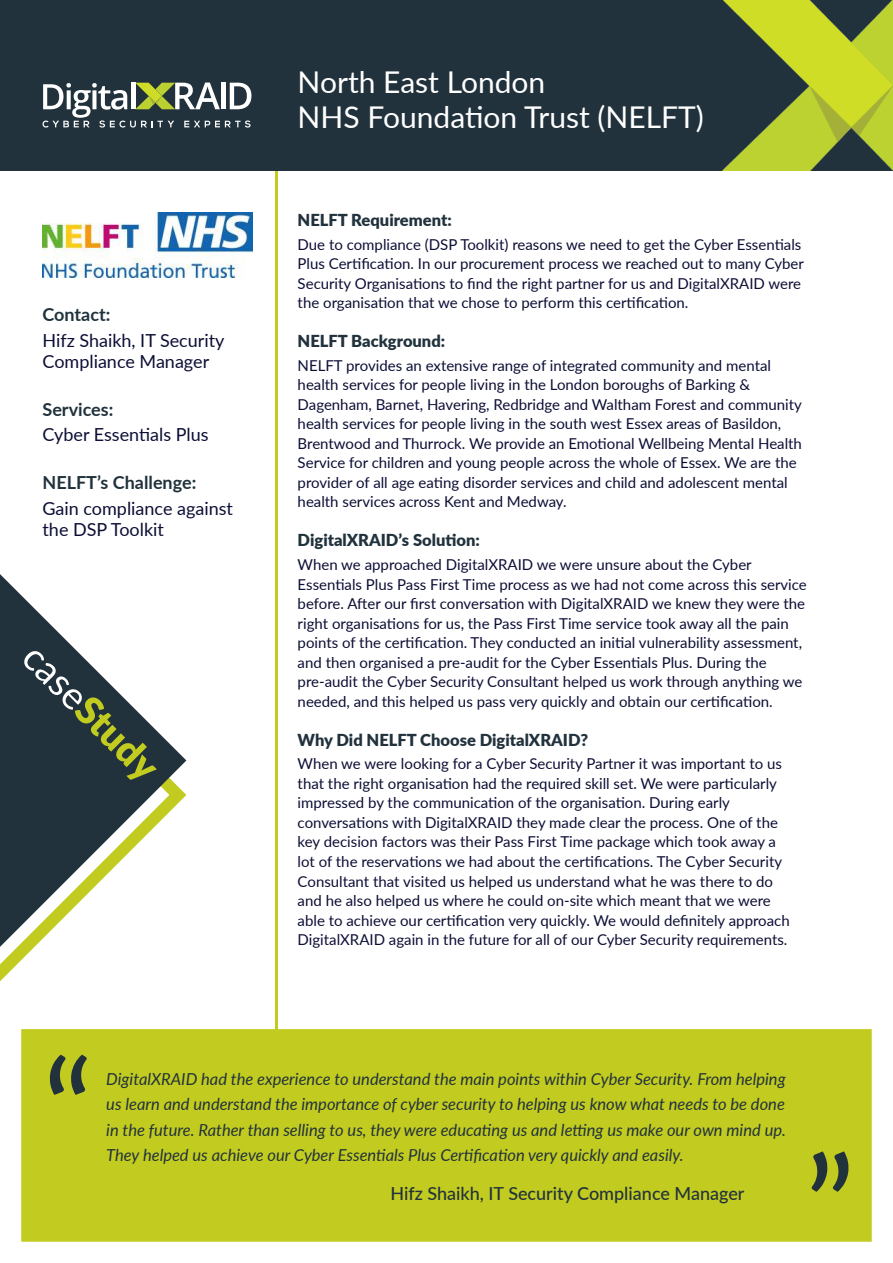
<style>
.page{position:relative;width:893px;height:1263px;background:#fff}
.page>*{position:absolute;margin:0;border:0;box-sizing:border-box;transform-origin:0 0}
.t1{font:139.35px "Lato";color:#21323c}
.t2{font:900 38.25px "Lato";color:#c2cb1f}
.t3{font:30px/34.5px "Lato";color:#fff}
.t4{font:18px/21.6px "Lato";color:#0c0e35}
.t5{font:500 18px "Lato";color:#21323c}
.t6{font:700 18px "Lato";color:#21323c}
.t7{font:italic 16.5px/25.5px "Lato";color:#21323c;text-align:justify}
.t8{font:900 16.5px "Lato";color:#21323c}
.t9{font:15px/19.5px "Lato";color:#0c0e35}
.s1{font-weight:400;color:#fff}
</style>
<div class="page">
<hr style="left:275px;top:170px;width:2px;height:978px;background:#c2cb1f">
<div style="left:0;top:0;width:893px;height:170px;background:#21323c"></div>
<div style="left:21px;top:1029px;width:851px;height:213px;background:#c2cb1f;border:9px solid #c2cb1f"></div>
<img style="left:43px;top:213px;width:210px;height:64px">
<svg style="left:0;top:760px;width:187px;height:222px"></svg>
<svg style="left:0;top:574px;width:186px;height:373px"></svg>
<svg style="left:43px;top:83px;width:208px;height:45px"></svg>
<img style="left:723px;top:0;width:170px;height:170px">
<p class="t6" style="left:43px;top:307px;width:69px">Contact:</p>
<p class="t4" style="left:43px;top:328px;width:183px">Hifz Shaikh, IT Security<br>Compliance Manager</p>
<p class="t6" style="left:43px;top:402px;width:72px">Services:</p>
<p class="t4" style="left:43px;top:423px;width:168px">Cyber Essentials Plus</p>
<p class="t6" style="left:43px;top:475px;width:155px">NELFT’s Challenge:</p>
<p class="t4" style="left:43px;top:499px;width:192px">Gain compliance against the DSP Toolkit</p>
<h2 class="t2" style="left:40px;top:640px;width:175px;rotate:45deg"><span class="s1">case</span>Study</h2>
<h3 class="t3" style="left:298px;top:67px;width:408px">North East London<br>NHS Foundation Trust (NELFT)</h3>
<p class="t8" style="left:298px;top:213px;width:156px">NELFT Requirement:</p>
<p class="t9" style="left:298px;top:234px;width:508px">Due to compliance (DSP Toolkit) reasons we need to get the Cyber Essentials Plus Certification. In our procurement process we reached out to many Cyber Security Organisations to find the right partner for us and DigitalXRAID were the organisation that we chose to perform this certification.</p>
<p class="t8" style="left:298px;top:335px;width:149px">NELFT Background:</p>
<p class="t9" style="left:298px;top:355px;width:506px">NELFT provides an extensive range of integrated community and mental health services for people living in the London boroughs of Barking &amp; Dagenham, Barnet, Havering, Redbridge and Waltham Forest and community health services for people living in the south west Essex areas of Basildon, Brentwood and Thurrock. We provide an Emotional Wellbeing Mental Health Service for children and young people across the whole of Essex. We are the provider of all age eating disorder services and child and adolescent mental health services across Kent and Medway.</p>
<p class="t8" style="left:298px;top:528px;width:184px">DigitalXRAID’s Solution:</p>
<p class="t9" style="left:298px;top:554px;width:511px">When we approached DigitalXRAID we were unsure about the Cyber Essentials Plus Pass First Time process as we had not come across this service before. After our first conversation with DigitalXRAID we knew they were the right organisations for us, the Pass First Time service took away all the pain points of the certification. They conducted an initial vulnerability assessment, and then organised a pre-audit for the Cyber Essentials Plus. During the pre-audit the Cyber Security Consultant helped us work through anything we needed, and this helped us pass very quickly and obtain our certification.</p>
<p class="t8" style="left:298px;top:733px;width:292px">Why Did NELFT Choose DigitalXRAID?</p>
<p class="t9" style="left:298px;top:754px;width:494px">When we were looking for a Cyber Security Partner it was important to us that the right organisation had the required skill set. We were particularly impressed by the communication of the organisation. During early conversations with DigitalXRAID they made clear the process. One of the key decision factors was their Pass First Time package which took away a lot of the reservations we had about the certifications. The Cyber Security Consultant that visited us helped us understand what he was there to do and he also helped us where he could on-site which meant that we were able to achieve our certification very quickly. We would definitely approach DigitalXRAID again in the future for all of our Cyber Security requirements.</p>
<h1 class="t1" style="left:43px;top:1055px;width:53px">“</h1>
<p class="t7" style="left:106px;top:1067px;width:681px">DigitalXRAID had the experience to understand the main points within Cyber Security. From helping us learn and understand the importance of cyber security to helping us know what needs to be done in the future. Rather than selling to us, they were educating us and letting us make our own mind up.<br>They helped us achieve our Cyber Essentials Plus Certification very quickly and easily.</p>
<p class="t5" style="left:390px;top:1187px;width:356px">Hifz Shaikh, IT Security Compliance Manager</p>
<h1 class="t1" style="left:804px;top:1151px;width:53px">”</h1>
</div>
